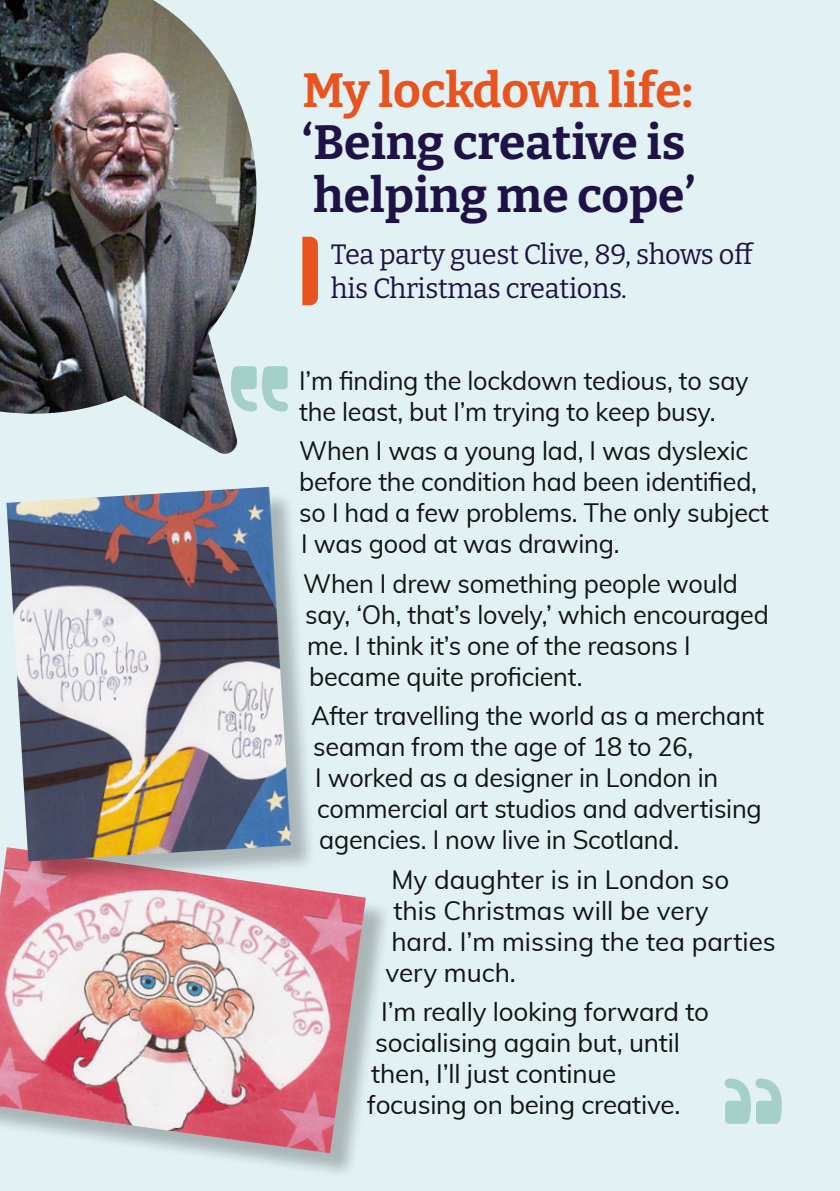
<style>
.page{position:relative;width:840px;height:1191px;background:#fff}
.page>*{position:absolute;margin:0;border:0;box-sizing:border-box;transform-origin:0 0}
.Title_Story{font:700 48px/52px "Bitter";color:#1e1246}
.Intro_Story{font:28px/34px "Bitter";letter-spacing:-.01em;color:#1e1246}
.Body{font:26px/31px "Muli";letter-spacing:-.01em;color:#131313}
.s1{color:#e8531e}
</style>
<div class="page">
<div style="left:0;top:0;width:839px;height:1191px;background:#e1f1f4"></div>
<img style="left:0;top:0;width:257px;height:454px">
<div style="left:0;top:851px;width:392px;height:327px;background:#000;opacity:.25"></div>
<img style="left:0;top:851px;width:366px;height:302px">
<div style="left:10px;top:490px;width:307px;height:397px;background:#000;opacity:.25"></div>
<img style="left:6px;top:487px;width:285px;height:374px">
<svg style="left:724px;top:1078px;width:57px;height:45px"></svg>
<svg style="left:230px;top:366px;width:58px;height:45px"></svg>
<svg style="left:302px;top:237px;width:16px;height:68px"></svg>
<h2 class="Title_Story" style="left:302px;top:64px;width:394px"><span class="s1">My lockdown life: </span>‘Being creative is helping me cope’</h2>
<h3 class="Intro_Story" style="left:330px;top:237px;width:424px">Tea party guest Clive, 89, shows off his Christmas creations.</h3>
<p class="Body" style="left:299px;top:363px;width:450px">I’m finding the lockdown tedious, to say the least, but I’m trying to keep busy.</p>
<p class="Body" style="left:299px;top:434px;width:471px">When I was a young lad, I was dyslexic before the condition had been identified, so I had a few problems. The only subject I was good at was drawing.</p>
<p class="Body" style="left:303px;top:566px;width:467px">When I drew something people would say, ‘Oh, that’s lovely,’ which encouraged me. I think it’s one of the reasons I became quite proficient.</p>
<p class="Body" style="left:311px;top:699px;width:454px">After travelling the world as a merchant seaman from the age of 18 to 26,<br>I worked as a designer in London in commercial art studios and advertising agencies. I now live in Scotland.</p>
<p class="Body" style="left:391px;top:862px;width:339px">My daughter is in London so</p>
<p class="Body" style="left:393px;top:893px;width:317px">this Christmas will be very</p>
<p class="Body" style="left:391px;top:924px;width:386px">hard. I’m missing the tea parties</p>
<p class="Body" style="left:385px;top:955px;width:132px">very much.</p>
<p class="Body" style="left:381px;top:995px;width:329px">I’m really looking forward to</p>
<p class="Body" style="left:375px;top:1026px;width:306px">socialising again but, until</p>
<p class="Body" style="left:371px;top:1057px;width:246px">then, I’ll just continue</p>
<p class="Body" style="left:367px;top:1088px;width:314px">focusing on being creative.</p>
</div>
